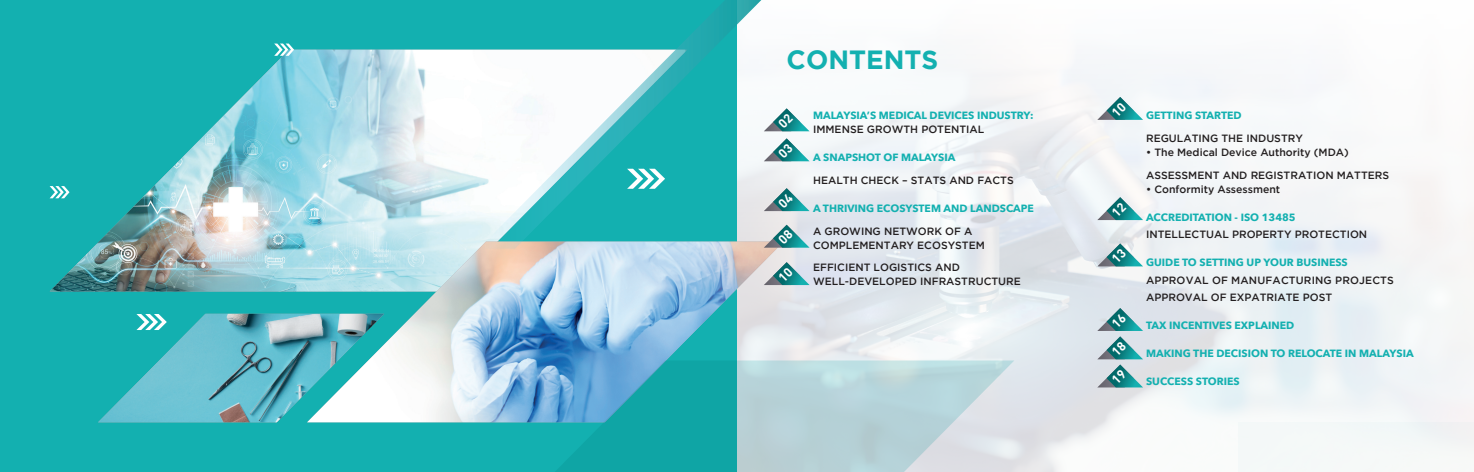
<style>
.page{position:relative;width:1474px;height:472px;background:#fff}
.page>*{position:absolute;margin:0;border:0;box-sizing:border-box;transform-origin:0 0}
.t1{font:700 26.25px "Gotham";color:#13b0b0}
.t2{font:500 10.5px/14px "Gotham";color:#231f20}
.t3{font:700 10.5px "Avenir Next";color:#13b0b0}
</style>
<div class="page">
<img style="left:773px;top:59px;width:700px;height:412px">
<div style="left:0;top:0;width:737px;height:471px;background:#13b0b0"></div>
<img style="left:50px;top:50px;width:428px;height:241px">
<img style="left:307px;top:241px;width:476px;height:181px">
<img style="left:98px;top:313px;width:286px;height:109px">
<svg style="left:50px;top:186px;width:19px;height:12px"></svg>
<svg style="left:274px;top:43px;width:20px;height:13px"></svg>
<svg style="left:136px;top:313px;width:31px;height:17px"></svg>
<svg style="left:540px;top:360px;width:474px;height:111px"></svg>
<svg style="left:478px;top:0;width:295px;height:248px"></svg>
<svg style="left:763px;top:108px;width:46px;height:23px"></svg>
<svg style="left:1097px;top:97px;width:46px;height:23px"></svg>
<svg style="left:1097px;top:197px;width:46px;height:23px"></svg>
<svg style="left:1097px;top:243px;width:46px;height:23px"></svg>
<svg style="left:1097px;top:308px;width:46px;height:22px"></svg>
<svg style="left:1097px;top:336px;width:46px;height:51px;background:#86b4b8"></svg>
<svg style="left:763px;top:138px;width:46px;height:23px"></svg>
<svg style="left:763px;top:188px;width:46px;height:23px"></svg>
<svg style="left:763px;top:224px;width:46px;height:23px"></svg>
<svg style="left:763px;top:262px;width:46px;height:23px"></svg>
<h1 class="t1" style="left:786px;top:44px;width:153px">CONTENTS</h1>
<p class="t3" style="left:813px;top:106px;width:222px">MALAYSIA’S MEDICAL DEVICES INDUSTRY:</p>
<p class="t2" style="left:813px;top:122px;width:173px">IMMENSE GROWTH POTENTIAL</p>
<p class="t3" style="left:813px;top:148px;width:144px">A SNAPSHOT OF MALAYSIA</p>
<p class="t2" style="left:813px;top:173px;width:202px">HEALTH CHECK – STATS AND FACTS</p>
<p class="t3" style="left:813px;top:199px;width:222px">A THRIVING ECOSYSTEM AND LANDSCAPE</p>
<p class="t2" style="left:813px;top:223px;width:173px">A GROWING NETWORK OF A<br>COMPLEMENTARY ECOSYSTEM</p>
<p class="t2" style="left:813px;top:260px;width:209px">EFFICIENT LOGISTICS AND<br>WELL-DEVELOPED INFRASTRUCTURE</p>
<p class="t3" style="left:1146px;top:106px;width:97px">GETTING STARTED</p>
<p class="t2" style="left:1146px;top:131px;width:158px">REGULATING THE INDUSTRY</p>
<p class="t2" style="left:1146px;top:140px;width:245px;line-height:22.8px">• The Medical Device Authority (MDA)<br>ASSESSMENT AND REGISTRATION MATTERS</p>
<p class="t2" style="left:1146px;top:181px;width:136px">• Conformity Assessment</p>
<p class="t3" style="left:1146px;top:207px;width:151px">ACCREDITATION - ISO 13485</p>
<p class="t2" style="left:1146px;top:227px;width:223px">INTELLECTUAL PROPERTY PROTECTION</p>
<p class="t3" style="left:1146px;top:253px;width:203px">GUIDE TO SETTING UP YOUR BUSINESS</p>
<p class="t2" style="left:1146px;top:271px;width:249px;line-height:17.5px">APPROVAL OF MANUFACTURING PROJECTS<br>APPROVAL OF EXPATRIATE POST</p>
<p class="t3" style="left:1146px;top:316px;width:150px">TAX INCENTIVES EXPLAINED</p>
<p class="t3" style="left:1146px;top:344px;width:269px">MAKING THE DECISION TO RELOCATE IN MALAYSIA</p>
<p class="t3" style="left:1146px;top:372px;width:95px">SUCCESS STORIES</p>
</div>
